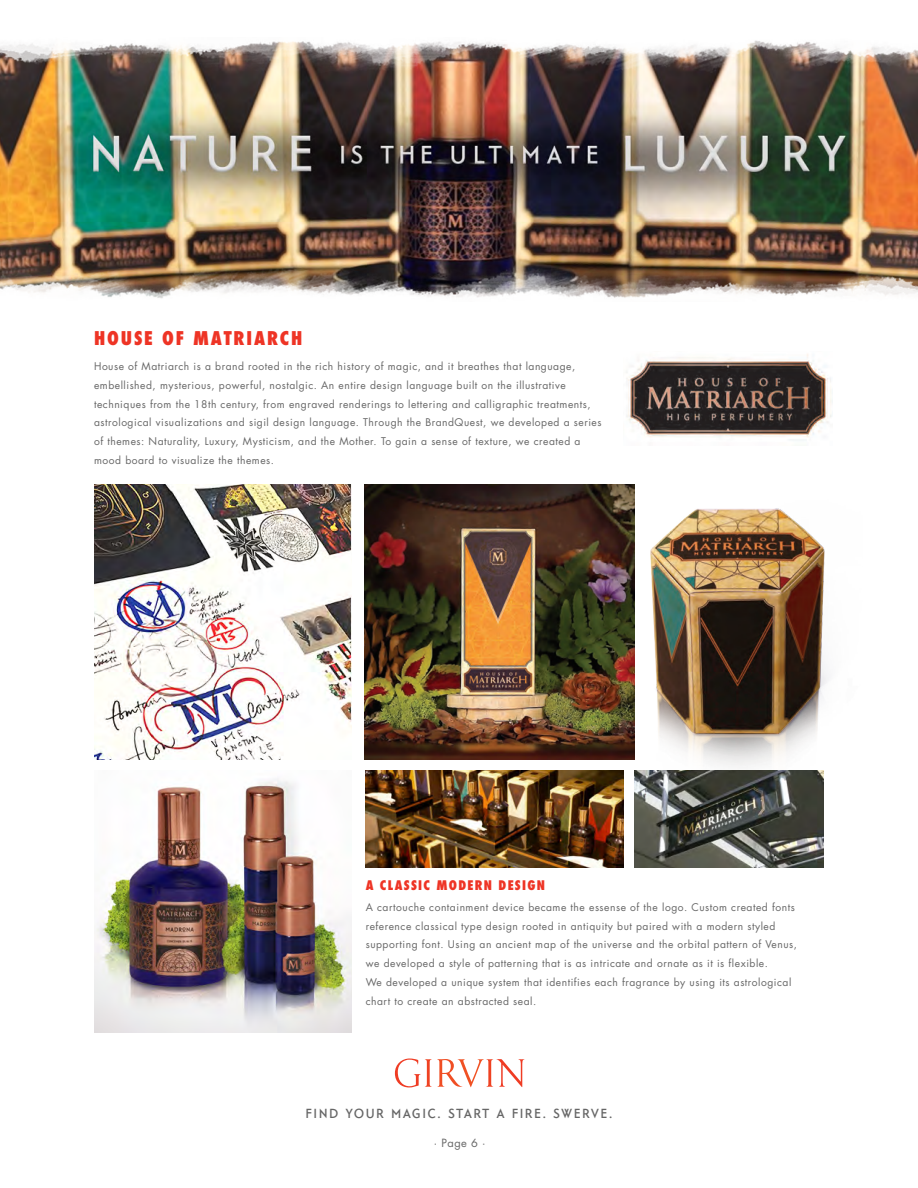
<style>
.page{position:relative;width:918px;height:1188px;background:#fff}
.page>*{position:absolute;margin:0;border:0;box-sizing:border-box;transform-origin:0 0}
.t1{font:800 condensed 18.45px "Futura";letter-spacing:.1em;color:#ee3425}
.t2{font:14.4px "Girvenza";letter-spacing:.1em;color:#666}
.t3{font:800 condensed 12.9px "Futura";letter-spacing:.1em;color:#ee3425}
.t4{font:11.1px "Futura";color:#666}
.t5{font:10.35px/18.8px "Futura";letter-spacing:.05em;color:#666}
</style>
<div class="page">
<svg style="left:395px;top:1059px;width:130px;height:28px"></svg>
<img style="left:0;top:74px;width:918px;height:190px">
<img style="left:0;top:264px;width:918px;height:35px">
<img style="left:0;top:40px;width:918px;height:34px">
<img style="left:626px;top:354px;width:207px;height:87px">
<img style="left:94px;top:778px;width:258px;height:254px">
<img style="left:650px;top:508px;width:179px;height:259px">
<img style="left:366px;top:770px;width:257px;height:97px">
<img style="left:365px;top:485px;width:269px;height:274px">
<img style="left:94px;top:485px;width:258px;height:274px">
<img style="left:634px;top:770px;width:190px;height:97px">
<h1 class="t1" style="left:94px;top:326px;width:210px">HOUSE OF MATRIARCH</h1>
<p class="t5" style="left:94px;top:357px;width:509px">House of Matriarch is a brand rooted in the rich history of magic, and it breathes that language, embellished, mysterious, powerful, nostalgic. An entire design language built on the illustrative techniques from the 18th century, from engraved renderings to lettering and calligraphic treatments, astrological visualizations and sigil design language. Through the BrandQuest, we developed a series of themes: Naturality, Luxury, Mysticism, and the Mother. To gain a sense of texture, we created a mood board to visualize the themes.</p>
<p class="t3" style="left:366px;top:877px;width:181px">A CLASSIC MODERN DESIGN</p>
<p class="t5" style="left:366px;top:897px;width:433px">A cartouche containment device became the essense of the logo. Custom created fonts reference classical type design rooted in antiquity but paired with a modern styled supporting font. Using an ancient map of the universe and the orbital pattern of Venus, we developed a style of patterning that is as intricate and ornate as it is flexible.<br>We developed a unique system that identifies each fragrance by using its astrological chart to create an abstracted seal.</p>
<h2 class="t2" style="left:305px;top:1107px;width:309px">FIND YOUR MAGIC. START A FIRE. SWERVE.</h2>
<p class="t4" style="left:434px;top:1135px;width:53px">· Page 6 ·</p>
</div>
